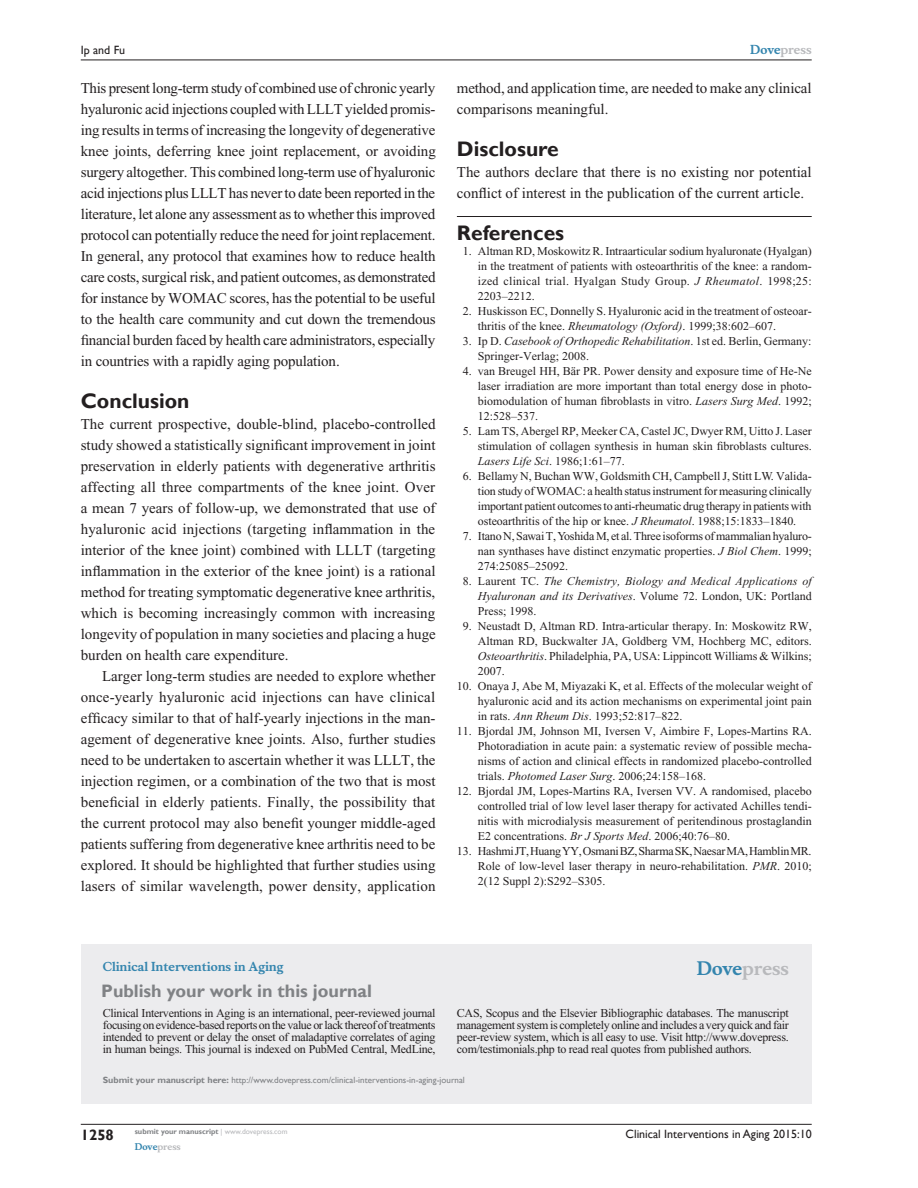
<style>
.page{position:relative;width:918px;height:1188px;background:#fff}
.page>*{position:absolute;margin:0;border:0;box-sizing:border-box;transform-origin:0 0}
.RefH{font:700 21px "Gill Sans";color:#231f20}
.PromBx-H1{font:700 18px "Gill Sans";color:#808285}
.PromBx-Brand{font:700 18px "Musee";color:#b8b9bc}
.Tx{font:15px/21px "Times New Roman";letter-spacing:-.01em;color:#231f20;text-align:justify}
.TxF{font:15px/21px "Times New Roman";color:#231f20;text-align:justify}
.t1{font:700 15px "Gill Sans";color:#231f20}
.RefNL2{font:12px/15px "Times New Roman";color:#231f20;text-align:justify}
.PromBx-Tx{font:12px/12px "Times New Roman";letter-spacing:-.02em;color:#231f20;text-align:justify}
.RefNL2-2{font:italic 12px/15px "Times New Roman";letter-spacing:.01em;color:#231f20;text-align:justify}
.t2{font:12px "Gill Sans";color:#231f20}
.PromBx-JrnlName{font:700 12px "Musee";color:#3485ae}
.t3{font:700 12px "Musee";color:#b8b9bc}
.PromBx-SubmitMssWebA{font:9px "Gill Sans";color:#808285}
.t4{font:700 9px "Musee";color:#b8b9bc}
.t5{font:700 7.5px "Gill Sans";color:#808285}
.s1{color:#3485ae}
.s2{font-style:italic}
.s3{font-style:normal}
.s4{font-weight:700}
.s5{font-weight:400;color:#b8b9bc}
</style>
<div class="page">
<div style="left:81px;top:944px;width:731px;height:159px;background:#ececee"></div>
<hr style="left:81px;top:1124px;width:731px;height:1px;background:#231f20">
<hr style="left:81px;top:60px;width:731px;height:1px;background:#231f20">
<hr style="left:457px;top:216px;width:355px;height:1px;background:#231f20">
<p class="t2" style="left:81px;top:43px;width:46px">Ip and Fu</p>
<p class="Tx" style="left:81px;top:77px;width:357px">This present long-term study of combined use of chronic yearly hyaluronic acid injections coupled with LLLT yielded promis&shy;ing results in terms of increasing the longevity of degenerative knee joints, deferring knee joint replacement, or avoiding surgery altogether. This combined long-term use of hyaluronic acid injections plus LLLT has never to date been reported in the literature, let alone any assessment as to whether this improved protocol can potentially reduce the need for joint replacement.<br>In general, any protocol that examines how to reduce health care costs, surgical risk, and patient outcomes, as demonstrated for instance by WOMAC scores, has the potential to be useful to the health care community and cut down the tremendous financial burden faced by health care administrators, especially in countries with a rapidly aging population.</p>
<h1 class="RefH" style="left:81px;top:388px;width:110px">Conclusion</h1>
<p class="TxF" style="left:81px;top:413px;width:357px">The current prospective, double-blind, placebo-controlled study showed a statistically significant improvement in joint preservation in elderly patients with degenerative arthritis affecting all three compartments of the knee joint. Over a mean 7 years of follow-up, we demonstrated that use of hyaluronic acid injections (targeting inflammation in the interior of the knee joint) combined with LLLT (targeting inflammation in the exterior of the knee joint) is a rational method for treating symptomatic degenerative knee arthritis, which is becoming increasingly common with increasing longevity of population in many societies and placing a huge burden on health care expenditure.</p>
<p class="Tx" style="left:81px;top:665px;width:356px;text-indent:21px">Larger long-term studies are needed to explore whether once-yearly hyaluronic acid injections can have clinical efficacy similar to that of half-yearly injections in the man&shy;agement of degenerative knee joints. Also, further studies need to be undertaken to ascertain whether it was LLLT, the injection regimen, or a combination of the two that is most beneficial in elderly patients. Finally, the possibility that the current protocol may also benefit younger middle-aged patients suffering from degenerative knee arthritis need to be explored. It should be highlighted that further studies using lasers of similar wavelength, power density, application</p>
<p class="t3" style="left:750px;top:43px;width:63px"><span class="s1">Dove</span>press</p>
<p class="Tx" style="left:457px;top:77px;width:356px">method, and application time, are needed to make any clinical comparisons meaningful.</p>
<h1 class="RefH" style="left:457px;top:136px;width:103px">Disclosure</h1>
<p class="TxF" style="left:457px;top:161px;width:356px">The authors declare that there is no existing nor potential conflict of interest in the publication of the current article.</p>
<p class="RefH" style="left:457px;top:220px;width:109px">References</p>
<p class="RefNL2" style="left:478px;top:243px;width:335px;text-indent:-15px">1. Altman RD, Moskowitz R. Intraarticular sodium hyaluronate (Hyalgan) in the treatment of patients with osteoarthritis of the knee: a random&shy;ized clinical trial. Hyalgan Study Group. <span class="s2">J Rheumatol</span>. 1998;25:<br>2203–2212.</p>
<p class="RefNL2" style="left:478px;top:303px;width:335px;text-indent:-15px">2. Huskisson EC, Donnelly S. Hyaluronic acid in the treatment of osteoar&shy;thritis of the knee. <span class="s2">Rheumatology (Oxford)</span>. 1999;38:602–607.</p>
<p class="RefNL2" style="left:478px;top:333px;width:335px;text-indent:-15px">3. Ip D. <span class="s2">Casebook of Orthopedic Rehabilitation</span>. 1st ed. Berlin, Germany:<br>Springer-Verlag; 2008.</p>
<p class="RefNL2" style="left:478px;top:363px;width:335px;text-indent:-15px">4. van Breugel HH, Bär PR. Power density and exposure time of He-Ne laser irradiation are more important than total energy dose in photo&shy;biomodulation of human fibroblasts in vitro. <span class="s2">Lasers Surg Med</span>. 1992; 12:528–537.</p>
<p class="RefNL2" style="left:478px;top:423px;width:335px;text-indent:-15px">5. Lam TS, Abergel RP, Meeker CA, Castel JC, Dwyer RM, Uitto J. Laser stimulation of collagen synthesis in human skin fibroblasts cultures.<br><span class="s2">Lasers Life Sci</span>. 1986;1:61–77.</p>
<p class="RefNL2" style="left:478px;top:468px;width:335px;text-indent:-15px">6. Bellamy N, Buchan WW, Goldsmith CH, Campbell J, Stitt LW. Valida&shy;tion study of WOMAC: a health status instrument for measuring clinically important patient outcomes to anti-rheumatic drug therapy in patients with osteoarthritis of the hip or knee. <span class="s2">J Rheumatol</span>. 1988;15:1833–1840.</p>
<p class="RefNL2" style="left:478px;top:528px;width:335px;text-indent:-15px">7. Itano N, Sawai T, Yoshida M, et al. Three isoforms of mammalian hyaluro&shy;nan synthases have distinct enzymatic properties. <span class="s2">J Biol Chem</span>. 1999; 274:25085–25092.</p>
<p class="RefNL2-2" style="left:478px;top:573px;width:335px;text-indent:-15px"><span class="s3">8. Laurent TC.</span> The Chemistry, Biology and Medical Applications of Hyaluronan and its Derivatives<span class="s3">. Volume 72. London, UK: Portland Press; 1998.</span></p>
<p class="RefNL2" style="left:478px;top:618px;width:335px;text-indent:-15px">9. Neustadt D, Altman RD. Intra-articular therapy. In: Moskowitz RW, Altman RD, Buckwalter JA, Goldberg VM, Hochberg MC, editors.<br><span class="s2">Osteoarthritis</span>. Philadelphia, PA, USA: Lippincott Williams &amp; Wilkins; 2007.</p>
<p class="RefNL2" style="left:478px;top:678px;width:335px;text-indent:-21px">10. Onaya J, Abe M, Miyazaki K, et al. Effects of the molecular weight of hyaluronic acid and its action mechanisms on experimental joint pain in rats. <span class="s2">Ann Rheum Dis</span>. 1993;52:817–822.</p>
<p class="RefNL2" style="left:478px;top:723px;width:335px;text-indent:-21px">11. Bjordal JM, Johnson MI, Iversen V, Aimbire F, Lopes-Martins RA.<br>Photoradiation in acute pain: a systematic review of possible mecha&shy;nisms of action and clinical effects in randomized placebo-controlled trials. <span class="s2">Photomed Laser Surg</span>. 2006;24:158–168.</p>
<p class="RefNL2" style="left:478px;top:783px;width:335px;text-indent:-21px">12. Bjordal JM, Lopes-Martins RA, Iversen VV. A randomised, placebo controlled trial of low level laser therapy for activated Achilles tendi&shy;nitis with microdialysis measurement of peritendinous prostaglandin E2 concentrations. <span class="s2">Br J Sports Med</span>. 2006;40:76–80.</p>
<p class="RefNL2" style="left:478px;top:843px;width:335px;text-indent:-21px">13. Hashmi JT, Huang YY, Osmani BZ, Sharma SK, Naesar MA, Hamblin MR.<br>Role of low-level laser therapy in neuro-rehabilitation. <span class="s2">PMR</span>. 2010; 2(12 Suppl 2):S292–S305.</p>
<p class="PromBx-JrnlName" style="left:103px;top:959px;width:182px">Clinical Interventions in Aging</p>
<p class="PromBx-H1" style="left:101px;top:980px;width:272px">Publish your work in this journal</p>
<p class="PromBx-Brand" style="left:697px;top:958px;width:94px"><span class="s1">Dove</span>press</p>
<p class="PromBx-Tx" style="left:103px;top:1007px;width:334px">Clinical Interventions in Aging is an international, peer-reviewed journal focusing on evidence-based reports on the value or lack thereof of treatments intended to prevent or delay the onset of maladaptive correlates of aging in human beings. This journal is indexed on PubMed Central, MedLine,</p>
<p class="PromBx-Tx" style="left:457px;top:1007px;width:333px">CAS, Scopus and the Elsevier Bibliographic databases. The manuscript management system is completely online and includes a very quick and fair peer-review system, which is all easy to use. Visit http://www.dovepress. com/testimonials.php to read real quotes from published authors.</p>
<p class="PromBx-SubmitMssWebA" style="left:103px;top:1075px;width:364px"><span class="s4">Submit your manuscript here:</span> http://www.dovepress.com/clinical-interventions-in-aging-journal</p>
<p class="t1" style="left:81px;top:1126px;width:35px">1258</p>
<p class="t5" style="left:135px;top:1127px;width:154px">submit your manuscript <span class="s5">| www.dovepress.com</span></p>
<p class="t4" style="left:135px;top:1141px;width:48px"><span class="s1">Dove</span>press</p>
<p class="t2" style="left:626px;top:1127px;width:188px">Clinical Interventions in Aging 2015:10</p>
</div>
